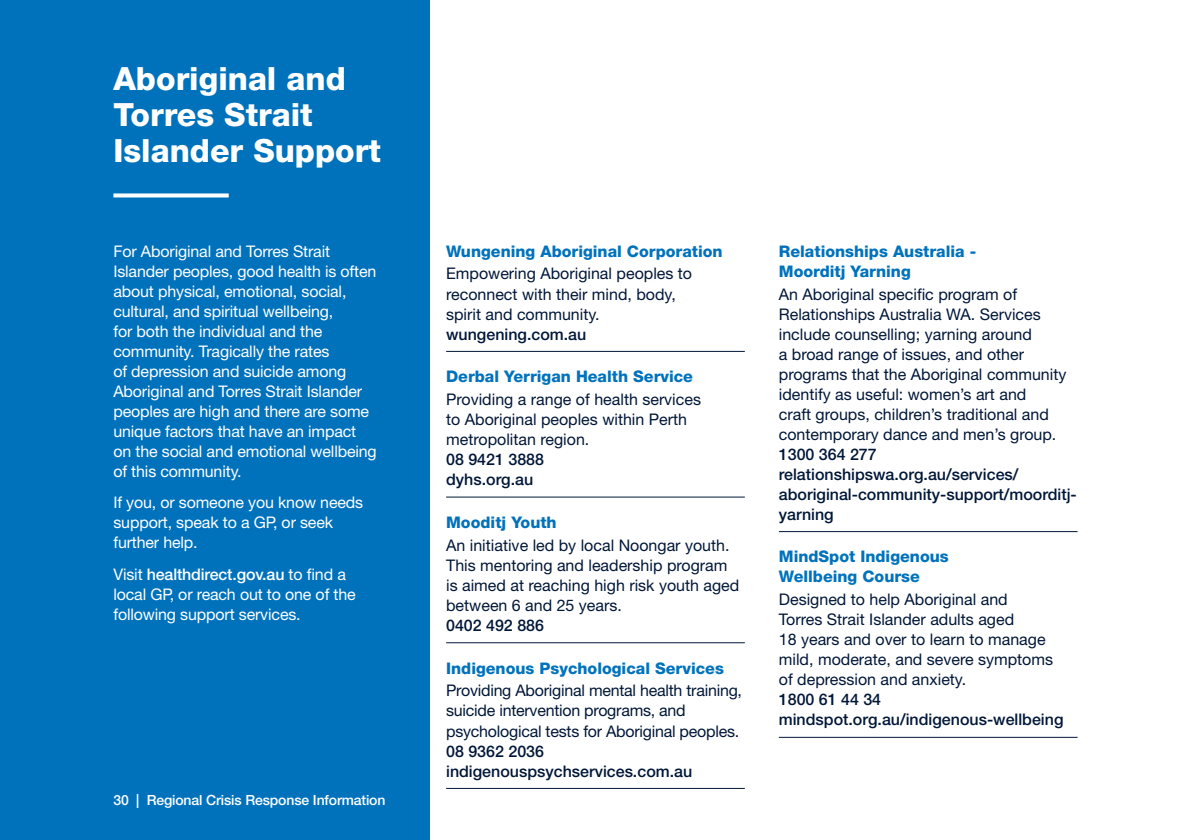
<style>
.page{position:relative;width:1191px;height:840px;background:#fff}
.page>*{position:absolute;margin:0;border:0;box-sizing:border-box;transform-origin:0 0}
.t1{font:800 32px/36px "Helvetica Neue LT Std";color:#fff}
.t2{font:16px/20px "Helvetica Neue LT Std";color:#001738}
.t3{font:16px/20px "Helvetica Neue LT Std";letter-spacing:-.01em;color:#fff}
.t4{font:500 16px/20px "Helvetica Neue LT Std";color:#001738}
.t5{font:800 16px/20px "Helvetica Neue LT Std";color:#0072bc}
.t6{font:500 14px "Helvetica Neue LT Std";letter-spacing:-.01em;color:#fff}
.s1{font-weight:500}
</style>
<div class="page">
<div style="left:0;top:0;width:429px;height:839px;background:#0072bc"></div>
<hr style="left:446px;top:351px;width:299px;height:1px;background:#001738">
<hr style="left:446px;top:496px;width:299px;height:1px;background:#001738">
<hr style="left:446px;top:642px;width:299px;height:1px;background:#001738">
<hr style="left:446px;top:787px;width:299px;height:1px;background:#001738">
<hr style="left:779px;top:531px;width:298px;height:1px;background:#001738">
<hr style="left:779px;top:736px;width:298px;height:1px;background:#001738">
<svg style="left:113px;top:193px;width:116px;height:4px"></svg>
<hr style="left:1190px;top:0;width:1px;height:839px;background:#00bce7">
<h1 class="t1" style="left:113px;top:61px;width:269px">Aboriginal and<br>Torres Strait<br>Islander Support</h1>
<p class="t3" style="left:113px;top:240px;width:265px">For Aboriginal and Torres Strait Islander peoples, good health is often about physical, emotional, social, cultural, and spiritual wellbeing,<br>for both the individual and the community. Tragically the rates<br>of depression and suicide among Aboriginal and Torres Strait Islander peoples are high and there are some unique factors that have an impact on the social and emotional wellbeing of this community.</p>
<p class="t3" style="left:113px;top:492px;width:251px">If you, or someone you know needs support, speak to a GP, or seek further help.</p>
<p class="t3" style="left:113px;top:563px;width:244px">Visit <span class="s1">healthdirect.gov.au</span> to find a local GP, or reach out to one of the following support services.</p>
<p class="t6" style="left:113px;top:790px;width:273px">30 | Regional Crisis Response Information</p>
<p class="t5" style="left:446px;top:241px;width:278px">Wungening Aboriginal Corporation</p>
<p class="t2" style="left:446px;top:263px;width:247px">Empowering Aboriginal peoples to reconnect with their mind, body, spirit and community.</p>
<p class="t4" style="left:446px;top:323px;width:142px">wungening.com.au</p>
<p class="t5" style="left:446px;top:366px;width:248px">Derbal Yerrigan Health Service</p>
<p class="t2" style="left:446px;top:389px;width:256px">Providing a range of health services to Aboriginal peoples within Perth metropolitan region.</p>
<p class="t4" style="left:446px;top:449px;width:99px">08 9421 3888 dyhs.org.au</p>
<p class="t5" style="left:446px;top:512px;width:112px">Mooditj Youth</p>
<p class="t2" style="left:446px;top:534px;width:295px">An initiative led by local Noongar youth.<br>This mentoring and leadership program is aimed at reaching high risk youth aged between 6 and 25 years.</p>
<p class="t4" style="left:446px;top:614px;width:99px">0402 492 886</p>
<p class="t5" style="left:446px;top:657px;width:279px">Indigenous Psychological Services</p>
<p class="t2" style="left:446px;top:680px;width:297px">Providing Aboriginal mental health training, suicide intervention programs, and psychological tests for Aboriginal peoples.</p>
<p class="t4" style="left:446px;top:740px;width:248px">08 9362 2036 indigenouspsychservices.com.au</p>
<p class="t5" style="left:779px;top:241px;width:199px">Relationships Australia -<br>Moorditj Yarning</p>
<p class="t2" style="left:779px;top:283px;width:289px">An Aboriginal specific program of Relationships Australia WA. Services include counselling; yarning around<br>a broad range of issues, and other programs that the Aboriginal community identify as useful: women’s art and<br>craft groups, children’s traditional and contemporary dance and men’s group.</p>
<p class="t4" style="left:779px;top:443px;width:299px">1300 364 277 relationshipswa.org.au/services/ aboriginal-community-support/moorditj&shy;yarning</p>
<p class="t5" style="left:779px;top:546px;width:171px">MindSpot Indigenous<br>Wellbeing Course</p>
<p class="t2" style="left:779px;top:589px;width:276px">Designed to help Aboriginal and Torres Strait Islander adults aged<br>18 years and over to learn to manage mild, moderate, and severe symptoms of depression and anxiety.</p>
<p class="t4" style="left:779px;top:689px;width:286px">1800 61 44 34 mindspot.org.au/indigenous-wellbeing</p>
</div>
